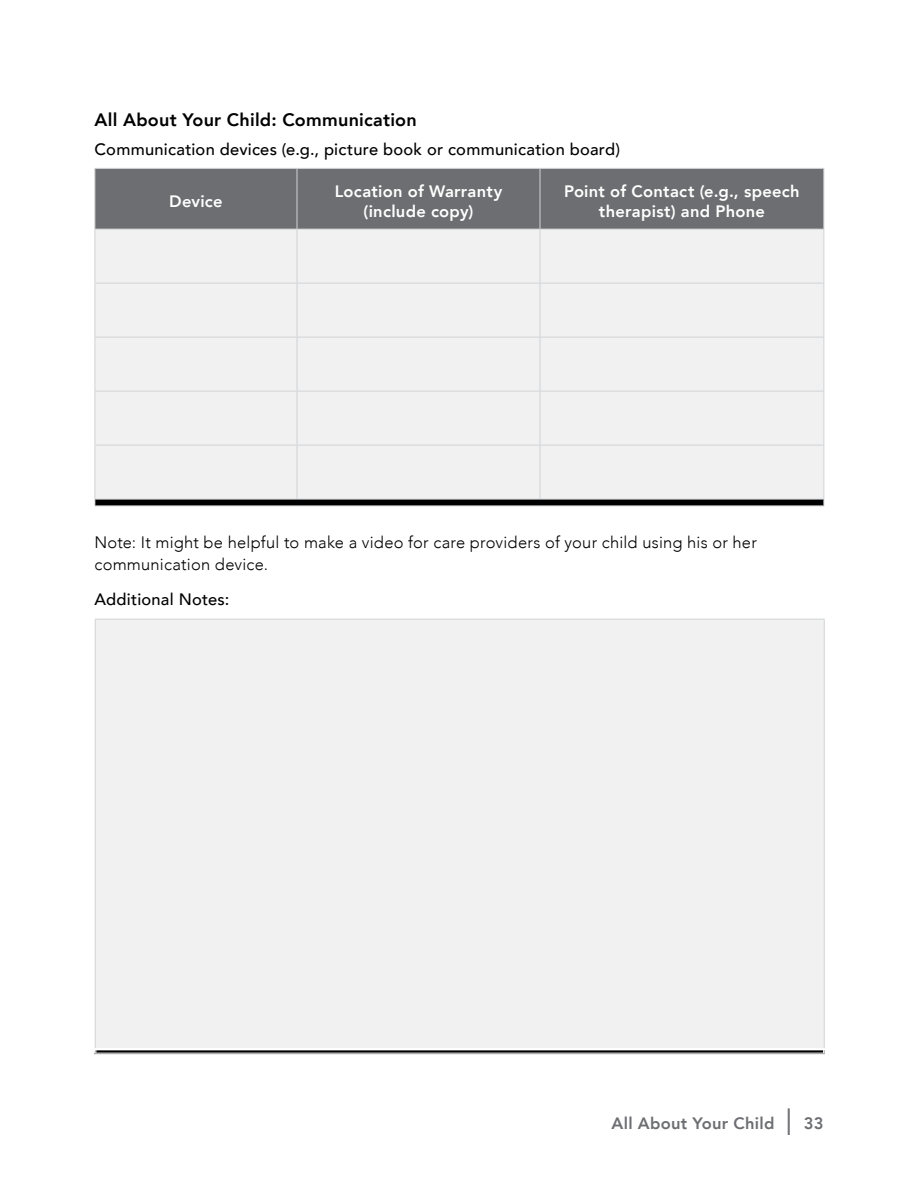
<style>
.page{position:relative;width:918px;height:1188px;background:#fff}
.page>*{position:absolute;margin:0;border:0;box-sizing:border-box;transform-origin:0 0}
.t1{font:800 18px "Avenir";letter-spacing:.015em;color:#000}
.t2{font:300 16.5px/21.8px "Avenir";letter-spacing:.015em;color:#000}
.table_info_white{font:800 16.5px/19.5px "Avenir";letter-spacing:.015em;color:#fff;text-align:center}
.t3{font:500 16.5px "Avenir";letter-spacing:.015em;color:#000}
.t4{font:800 16.5px "Avenir";letter-spacing:.015em;color:#6d6e71}
.s1{font-family:"Interstate";font-weight:300;font-size:27px}
</style>
<div class="page">
<div style="left:95px;top:169px;width:729px;height:60px;background:#6d6e71"></div>
<div style="left:95px;top:230px;width:729px;height:269px;background:#f1f1f2"></div>
<div style="left:95px;top:499px;width:729px;height:7px;background:#000"></div>
<hr style="left:297px;top:169px;width:1px;height:60px;background:#d1d3d4">
<hr style="left:540px;top:169px;width:1px;height:60px;background:#d1d3d4">
<hr style="left:297px;top:230px;width:1px;height:53px;background:#d1d3d4">
<hr style="left:540px;top:230px;width:1px;height:53px;background:#d1d3d4">
<hr style="left:94px;top:283px;width:203px;height:1px;background:#d1d3d4">
<hr style="left:297px;top:283px;width:243px;height:1px;background:#d1d3d4">
<hr style="left:297px;top:284px;width:1px;height:53px;background:#d1d3d4">
<hr style="left:540px;top:283px;width:284px;height:1px;background:#d1d3d4">
<hr style="left:540px;top:284px;width:1px;height:53px;background:#d1d3d4">
<hr style="left:94px;top:337px;width:203px;height:1px;background:#d1d3d4">
<hr style="left:297px;top:337px;width:243px;height:1px;background:#d1d3d4">
<hr style="left:297px;top:338px;width:1px;height:53px;background:#d1d3d4">
<hr style="left:540px;top:337px;width:284px;height:1px;background:#d1d3d4">
<hr style="left:540px;top:338px;width:1px;height:53px;background:#d1d3d4">
<hr style="left:94px;top:391px;width:203px;height:1px;background:#d1d3d4">
<hr style="left:297px;top:391px;width:243px;height:1px;background:#d1d3d4">
<hr style="left:297px;top:392px;width:1px;height:53px;background:#d1d3d4">
<hr style="left:540px;top:391px;width:284px;height:1px;background:#d1d3d4">
<hr style="left:540px;top:392px;width:1px;height:53px;background:#d1d3d4">
<hr style="left:94px;top:445px;width:203px;height:1px;background:#d1d3d4">
<hr style="left:297px;top:445px;width:243px;height:1px;background:#d1d3d4">
<hr style="left:297px;top:446px;width:1px;height:53px;background:#d1d3d4">
<hr style="left:540px;top:445px;width:284px;height:1px;background:#d1d3d4">
<hr style="left:540px;top:446px;width:1px;height:53px;background:#d1d3d4">
<hr style="left:94px;top:499px;width:203px;height:1px;background:#d1d3d4">
<hr style="left:297px;top:499px;width:243px;height:1px;background:#d1d3d4">
<hr style="left:540px;top:499px;width:284px;height:1px;background:#d1d3d4">
<hr style="left:94px;top:230px;width:1px;height:53px;background:#d1d3d4">
<hr style="left:94px;top:284px;width:1px;height:53px;background:#d1d3d4">
<hr style="left:94px;top:338px;width:1px;height:53px;background:#d1d3d4">
<hr style="left:94px;top:392px;width:1px;height:53px;background:#d1d3d4">
<hr style="left:94px;top:446px;width:1px;height:53px;background:#d1d3d4">
<hr style="left:824px;top:230px;width:1px;height:53px;background:#d1d3d4">
<hr style="left:824px;top:284px;width:1px;height:53px;background:#d1d3d4">
<hr style="left:824px;top:338px;width:1px;height:53px;background:#d1d3d4">
<hr style="left:824px;top:392px;width:1px;height:53px;background:#d1d3d4">
<hr style="left:824px;top:446px;width:1px;height:53px;background:#d1d3d4">
<hr style="left:94px;top:506px;width:203px;height:1px;background:#d1d3d4">
<hr style="left:297px;top:506px;width:243px;height:1px;background:#d1d3d4">
<hr style="left:540px;top:506px;width:284px;height:1px;background:#d1d3d4">
<hr style="left:94px;top:168px;width:203px;height:1px;background:#d1d3d4">
<hr style="left:297px;top:168px;width:243px;height:1px;background:#d1d3d4">
<hr style="left:540px;top:168px;width:284px;height:1px;background:#d1d3d4">
<hr style="left:94px;top:169px;width:1px;height:60px;background:#d1d3d4">
<hr style="left:824px;top:169px;width:1px;height:60px;background:#d1d3d4">
<hr style="left:94px;top:229px;width:203px;height:1px;background:#d1d3d4">
<hr style="left:297px;top:229px;width:243px;height:1px;background:#d1d3d4">
<hr style="left:540px;top:229px;width:284px;height:1px;background:#d1d3d4">
<div style="left:95px;top:619px;width:729px;height:430px;background:#f1f1f2"></div>
<svg style="left:97px;top:1051px;width:726px;height:2px"></svg>
<hr style="left:95px;top:619px;width:730px;height:1px;background:#d1d3d4">
<hr style="left:824px;top:620px;width:1px;height:428px;background:#d1d3d4">
<hr style="left:95px;top:620px;width:1px;height:428px;background:#d1d3d4">
<hr style="left:94px;top:1048px;width:731px;height:1px;background:#fff">
<h3 class="t1" style="left:94px;top:106px;width:324px">All About Your Child: Communication</h3>
<h4 class="t3" style="left:94px;top:134px;width:527px">Communication devices (e.g., picture book or communication board)</h4>
<h4 class="table_info_white" style="left:169px;top:192px;width:55px">Device</h4>
<h4 class="table_info_white" style="left:335px;top:182px;width:169px">Location of Warranty (include copy)</h4>
<h4 class="table_info_white" style="left:564px;top:182px;width:237px">Point of Contact (e.g., speech therapist) and Phone</h4>
<p class="t2" style="left:94px;top:532px;width:664px">Note: It might be helpful to make a video for care providers of your child using his or her communication device.</p>
<h4 class="t3" style="left:94px;top:585px;width:137px">Additional Notes:</h4>
<p class="t4" style="left:612px;top:1110px;width:213px">All About Your Child <span class="s1">|</span> 33</p>
</div>
